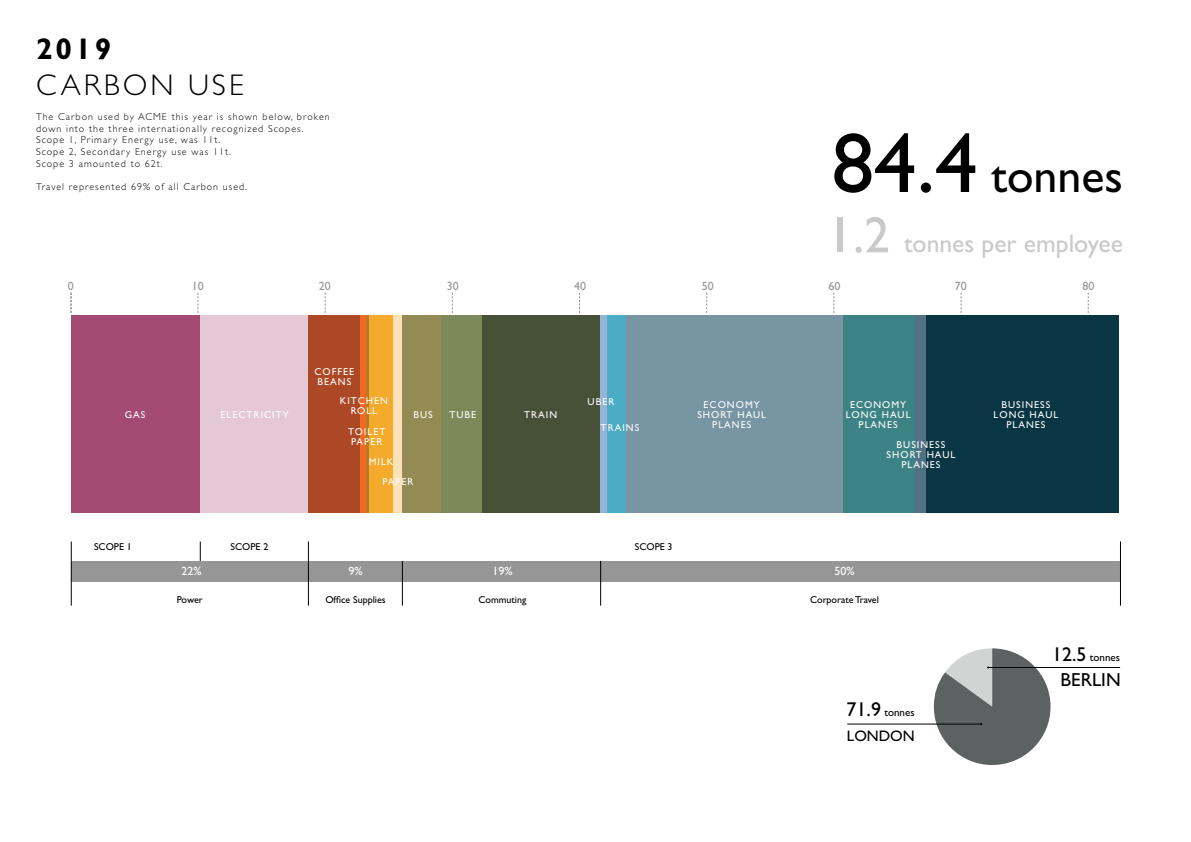
<style>
.page{position:relative;width:1191px;height:842px;background:#fff}
.page>*{position:absolute;margin:0;border:0;box-sizing:border-box;transform-origin:0 0}
.t1{font:48px "Gill Sans Std";color:#000}
.t2{font:300 30px "Gill Sans Std";letter-spacing:.1em;color:#000}
.t3{font:700 30px "Gill Sans Std";color:#000}
.t4{font:25.6px "Gill Sans Std";color:#c9c9c9}
.t5{font:18.9px "Gill Sans Std";color:#000}
.t6{font:15.3px "Gill Sans Std";color:#000}
.t7{font:12px "Gill Sans Std";color:#969696}
.t8{font:12px "Gill Sans Std";color:#fff}
.t9{font:11px "Gill Sans Std";color:#000}
.t10{font:300 10px/11.6px "Gill Sans Std";letter-spacing:.1em;color:#000}
.t11{font:10px/10px "Gill Sans Std";letter-spacing:.1em;color:#fff;text-align:center}
.t12{font:10px "Gill Sans Std";color:#000}
.s1{font-size:85px}
.s2{font-size:51.2px}
.s3{font-size:20px}
</style>
<div class="page">
<div style="left:200px;top:315px;width:108px;height:198px;background:#e4c8d5"></div>
<div style="left:72px;top:315px;width:128px;height:198px;background:#a44b74"></div>
<div style="left:360px;top:315px;width:6px;height:198px;background:#f26921"></div>
<div style="left:308px;top:315px;width:52px;height:198px;background:#ac4825"></div>
<div style="left:393px;top:315px;width:9px;height:198px;background:#fbe1b8"></div>
<div style="left:368px;top:315px;width:25px;height:198px;background:#f4aa2b"></div>
<hr style="left:366px;top:315px;width:2px;height:198px;background:#b9792a">
<div style="left:843px;top:315px;width:72px;height:197px;background:#3d8284"></div>
<div style="left:625px;top:315px;width:218px;height:197px;background:#7895a4"></div>
<div style="left:915px;top:315px;width:11px;height:197px;background:#507282"></div>
<div style="left:926px;top:315px;width:193px;height:197px;background:#0a3542"></div>
<div style="left:402px;top:316px;width:38px;height:197px;background:#948a54"></div>
<div style="left:440px;top:316px;width:42px;height:197px;background:#7e8959"></div>
<div style="left:482px;top:315px;width:118px;height:198px;background:#475137"></div>
<div style="left:600px;top:315px;width:7px;height:197px;background:#96b3d6"></div>
<div style="left:607px;top:315px;width:18px;height:197px;background:#4bacc5"></div>
<div style="left:71px;top:561px;width:238px;height:20px;background:#969696"></div>
<div style="left:308px;top:561px;width:95px;height:20px;background:#969696"></div>
<div style="left:403px;top:561px;width:197px;height:20px;background:#969696"></div>
<div style="left:600px;top:561px;width:520px;height:20px;background:#969696"></div>
<hr style="left:308px;top:541px;width:1px;height:65px;background:#000">
<hr style="left:71px;top:541px;width:1px;height:65px;background:#000">
<hr style="left:1120px;top:541px;width:1px;height:65px;background:#000">
<svg style="left:200px;top:541px;width:1px;height:20px"></svg>
<hr style="left:402px;top:561px;width:1px;height:45px;background:#000">
<hr style="left:600px;top:561px;width:1px;height:45px;background:#000">
<svg style="left:325px;top:293px;width:1px;height:20px"></svg>
<svg style="left:198px;top:293px;width:1px;height:20px"></svg>
<svg style="left:70px;top:293px;width:2px;height:20px"></svg>
<svg style="left:452px;top:293px;width:1px;height:20px"></svg>
<svg style="left:579px;top:293px;width:1px;height:20px"></svg>
<svg style="left:706px;top:293px;width:1px;height:20px"></svg>
<svg style="left:833px;top:293px;width:1px;height:20px"></svg>
<svg style="left:960px;top:293px;width:1px;height:20px"></svg>
<svg style="left:1087px;top:293px;width:1px;height:20px"></svg>
<hr style="left:847px;top:724px;width:134px;height:1px;background:#000">
<hr style="left:988px;top:667px;width:132px;height:1px;background:#000">
<svg style="left:934px;top:648px;width:116px;height:117px"></svg>
<h2 class="t3" style="left:36px;top:31px;width:77px">2019</h2>
<h2 class="t2" style="left:36px;top:68px;width:209px">CARBON USE</h2>
<p class="t10" style="left:36px;top:111px;width:295px">The Carbon used by ACME this year is shown below, broken down into the three internationally recognized Scopes.<br>Scope 1, Primary Energy use, was 11t.<br>Scope 2, Secondary Energy use was 11t.<br>Scope 3 amounted to 62t.</p>
<p class="t10" style="left:36px;top:181px;width:212px">Travel represented 69% of all Carbon used.</p>
<h1 class="t1" style="left:831px;top:148px;width:293px"><span class="s1">84.4</span> tonnes</h1>
<h3 class="t4" style="left:827px;top:229px;width:297px"><span class="s2">1.2</span> tonnes per employee</h3>
<p class="t7" style="left:68px;top:279px;width:7px">0</p>
<p class="t7" style="left:192px;top:279px;width:13px">10</p>
<p class="t7" style="left:319px;top:279px;width:13px">20</p>
<p class="t7" style="left:447px;top:279px;width:13px">30</p>
<p class="t7" style="left:574px;top:279px;width:13px">40</p>
<p class="t7" style="left:702px;top:279px;width:13px">50</p>
<p class="t7" style="left:828px;top:279px;width:13px">60</p>
<p class="t7" style="left:954px;top:279px;width:13px">70</p>
<p class="t7" style="left:1082px;top:279px;width:13px">80</p>
<p class="t11" style="left:125px;top:409px;width:22px">GAS</p>
<p class="t11" style="left:221px;top:409px;width:70px">ELECTRICITY</p>
<p class="t11" style="left:314px;top:367px;width:41px">COFFEE<br>BEANS</p>
<p class="t11" style="left:340px;top:395px;width:50px">KITCHEN<br>ROLL</p>
<p class="t11" style="left:348px;top:427px;width:39px;text-align:left">TOILET<br>PAPER</p>
<p class="t11" style="left:382px;top:451px;width:33px;line-height:20.3px;text-align:left;text-indent:-14px">MILK<br>PAPER</p>
<p class="t11" style="left:413px;top:409px;width:21px">BUS</p>
<p class="t11" style="left:449px;top:409px;width:28px">TUBE</p>
<p class="t11" style="left:524px;top:409px;width:35px">TRAIN</p>
<p class="t11" style="left:587px;top:397px;width:28px">UBER</p>
<p class="t11" style="left:600px;top:423px;width:40px">TRAINS</p>
<p class="t11" style="left:697px;top:400px;width:70px">ECONOMY<br>SHORT HAUL<br>PLANES</p>
<p class="t11" style="left:993px;top:400px;width:66px">BUSINESS<br>LONG HAUL<br>PLANES</p>
<p class="t11" style="left:886px;top:439px;width:70px">BUSINESS<br>SHORT HAUL<br>PLANES</p>
<p class="t11" style="left:845px;top:400px;width:66px">ECONOMY<br>LONG HAUL<br>PLANES</p>
<p class="t12" style="left:94px;top:541px;width:39px">SCOPE 1</p>
<p class="t12" style="left:230px;top:541px;width:39px">SCOPE 2</p>
<p class="t12" style="left:635px;top:541px;width:39px">SCOPE 3</p>
<p class="t8" style="left:348px;top:564px;width:16px">9%</p>
<p class="t8" style="left:181px;top:564px;width:22px">22%</p>
<p class="t8" style="left:492px;top:564px;width:22px">19%</p>
<p class="t8" style="left:834px;top:564px;width:22px">50%</p>
<p class="t12" style="left:325px;top:594px;width:62px">Office Supplies</p>
<p class="t12" style="left:810px;top:594px;width:70px">Corporate Travel</p>
<p class="t12" style="left:177px;top:594px;width:28px">Power</p>
<p class="t12" style="left:478px;top:594px;width:49px">Commuting</p>
<p class="t9" style="left:846px;top:706px;width:69px"><span class="s3">71.9</span> tonnes</p>
<h3 class="t6" style="left:847px;top:727px;width:69px">LONDON</h3>
<p class="t9" style="left:1052px;top:651px;width:69px"><span class="s3">12.5</span> tonnes</p>
<h3 class="t5" style="left:1060px;top:669px;width:62px">BERLIN</h3>
</div>
